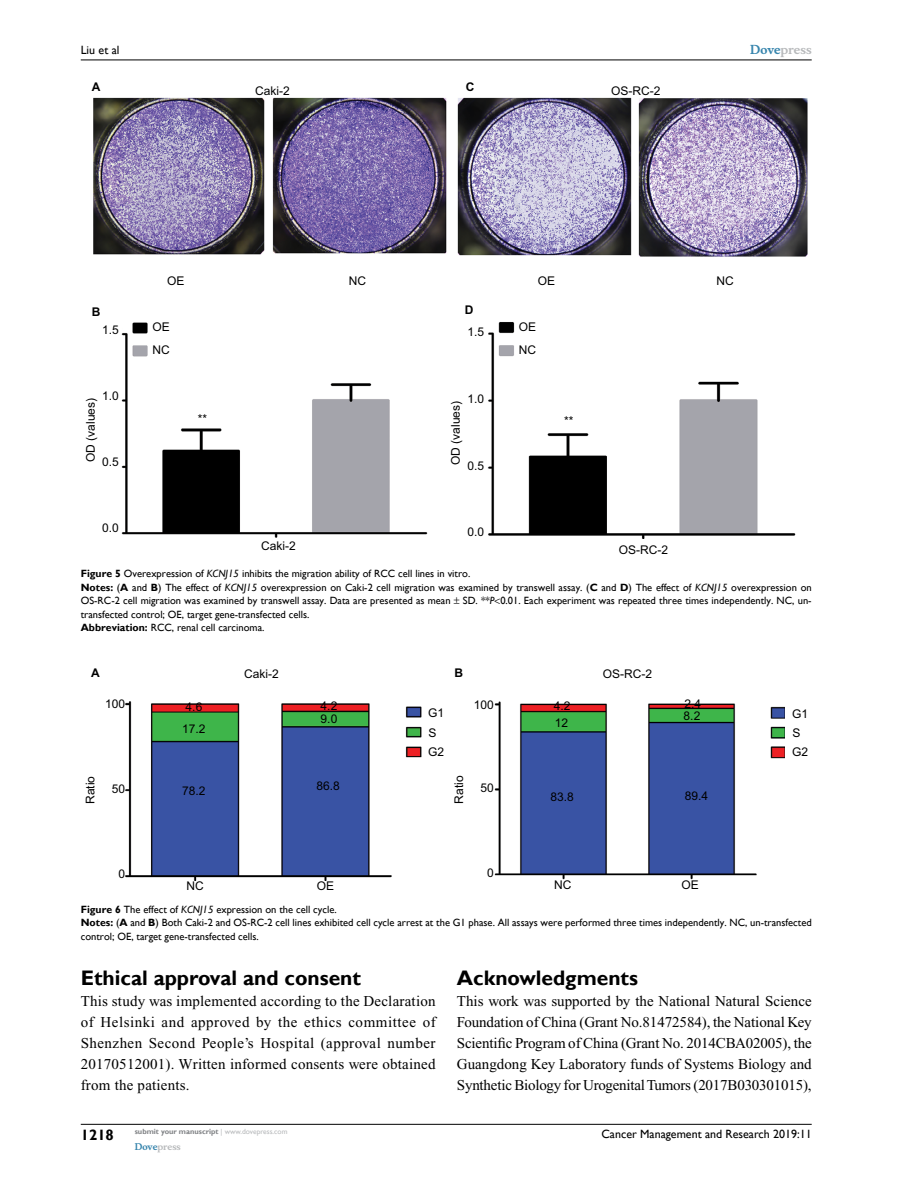
<style>
.page{position:relative;width:918px;height:1188px;background:#fff}
.page>*{position:absolute;margin:0;border:0;box-sizing:border-box;transform-origin:0 0}
.t1{font:700 21px "Gill Sans";color:#000}
.t2{font:15px/21px "Times New Roman";letter-spacing:-.015em;color:#000;text-align:justify}
.t3{font:700 15px "Gill Sans";color:#000}
.t4{font:12px/19.8px "Arial";color:#000}
.t5{font:12px "Gill Sans";color:#000}
.t6{font:700 12px "Musee";color:#b8babc}
.t7{font:700 12px "Arial";color:#000}
.t8{font:10.5px/13.5px "Gill Sans";color:#000}
.t9{font:700 9px "Musee";color:#b8babc}
.t10{font:700 7.5px "Gill Sans";color:#808285}
.s1{color:#3785ad}
.s2{font-weight:700}
.s3{font-style:italic}
.s4{font-weight:400;color:#b8babc}
</style>
<div class="page">
<hr style="left:81px;top:1124px;width:731px;height:1px;background:#000">
<hr style="left:81px;top:60px;width:731px;height:1px;background:#000">
<img style="left:94px;top:98px;width:714px;height:440px">
<img style="left:125px;top:702px;width:660px;height:178px">
<p class="t5" style="left:81px;top:43px;width:40px">Liu et al</p>
<p class="t6" style="left:750px;top:43px;width:63px"><span class="s1">Dove</span>press</p>
<p class="t7" style="left:92px;top:78px;width:10px">A</p>
<p class="t7" style="left:466px;top:78px;width:10px">C</p>
<p class="t4" style="left:255px;top:80px;width:36px">Caki-2</p>
<p class="t4" style="left:611px;top:80px;width:51px">OS-RC-2</p>
<p class="t7" style="left:92px;top:304px;width:10px">B</p>
<p class="t4" style="left:102px;top:320px;width:18px">1.5</p>
<p class="t4" style="left:167px;top:271px;width:19px">OE</p>
<p class="t4" style="left:153px;top:317px;width:19px">OE</p>
<p class="t4" style="left:153px;top:340px;width:19px">NC</p>
<p class="t4" style="left:349px;top:271px;width:19px">NC</p>
<p class="t4" style="left:538px;top:271px;width:19px">OE</p>
<p class="t4" style="left:716px;top:271px;width:19px">NC</p>
<p class="t7" style="left:465px;top:302px;width:10px">D</p>
<p class="t4" style="left:467px;top:322px;width:18px">1.5</p>
<p class="t4" style="left:519px;top:317px;width:19px">OE</p>
<p class="t4" style="left:519px;top:339px;width:19px">NC</p>
<p class="t4" style="left:102px;top:386px;width:18px">1.0</p>
<p class="t4" style="left:467px;top:388px;width:18px">1.0</p>
<p class="t4" style="left:81px;top:462px;width:66px;rotate:-90deg">OD (values)</p>
<p class="t4" style="left:446px;top:465px;width:66px;rotate:-90deg">OD (values)</p>
<p class="t4" style="left:198px;top:409px;width:11px">**</p>
<p class="t4" style="left:102px;top:452px;width:18px">0.5</p>
<p class="t4" style="left:467px;top:455px;width:18px">0.5</p>
<p class="t4" style="left:102px;top:518px;width:18px">0.0</p>
<p class="t4" style="left:467px;top:522px;width:18px">0.0</p>
<p class="t4" style="left:564px;top:411px;width:11px">**</p>
<p class="t4" style="left:261px;top:536px;width:36px">Caki-2</p>
<p class="t4" style="left:619px;top:540px;width:51px">OS-RC-2</p>
<p class="t8" style="left:81px;top:567px;width:732px"><span class="s2">Figure 5</span> Overexpression of <span class="s3">KCNJ15</span> inhibits the migration ability of RCC cell lines in vitro.<br><span class="s2">Notes:</span> (<span class="s2">A</span> and <span class="s2">B</span>) The effect of <span class="s3">KCNJ15</span> overexpression on Caki-2 cell migration was examined by transwell assay. (<span class="s2">C</span> and <span class="s2">D</span>) The effect of <span class="s3">KCNJ15</span> overexpression on OS-RC-2 cell migration was examined by transwell assay. Data are presented as mean SD. **<span class="s3">P</span> 0.01. Each experiment was repeated three times independently. NC, un&shy;transfected control; OE, target gene-transfected cells.<br><span class="s2">Abbreviation:</span> RCC, renal cell carcinoma.</p>
<p class="t7" style="left:91px;top:664px;width:10px">A</p>
<p class="t4" style="left:244px;top:664px;width:36px">Caki-2</p>
<p class="t7" style="left:454px;top:664px;width:10px">B</p>
<p class="t4" style="left:603px;top:664px;width:51px">OS-RC-2</p>
<p class="t4" style="left:105px;top:694px;width:22px">100</p>
<p class="t4" style="left:80px;top:804px;width:30px;rotate:-90deg">Ratio</p>
<p class="t4" style="left:112px;top:779px;width:15px">50</p>
<p class="t4" style="left:119px;top:864px;width:8px">0</p>
<p class="t4" style="left:554px;top:696px;width:18px">4.2</p>
<p class="t4" style="left:684px;top:697px;width:19px;line-height:12.6px">2.4<br>8.2</p>
<p class="t4" style="left:474px;top:695px;width:22px">100</p>
<p class="t4" style="left:186px;top:697px;width:18px">4.6</p>
<p class="t4" style="left:321px;top:699px;width:18px;line-height:12.9px">4.2<br>9.0</p>
<p class="t4" style="left:428px;top:703px;width:18px">G1<br>S<br>G2</p>
<p class="t4" style="left:792px;top:704px;width:18px;line-height:19.2px">G1<br>S<br>G2</p>
<p class="t4" style="left:317px;top:776px;width:25px">86.8</p>
<p class="t4" style="left:555px;top:713px;width:15px">12</p>
<p class="t4" style="left:182px;top:719px;width:25px">17.2</p>
<p class="t4" style="left:449px;top:804px;width:30px;rotate:-90deg">Ratio</p>
<p class="t4" style="left:480px;top:778px;width:15px">50</p>
<p class="t4" style="left:182px;top:781px;width:25px">78.2</p>
<p class="t4" style="left:685px;top:786px;width:25px">89.4</p>
<p class="t4" style="left:551px;top:787px;width:25px">83.8</p>
<p class="t4" style="left:186px;top:876px;width:19px">NC</p>
<p class="t4" style="left:487px;top:863px;width:8px">0</p>
<p class="t4" style="left:317px;top:876px;width:19px">OE</p>
<p class="t4" style="left:554px;top:874px;width:19px">NC</p>
<p class="t4" style="left:681px;top:874px;width:19px">OE</p>
<p class="t8" style="left:81px;top:903px;width:732px"><span class="s2">Figure 6</span> The effect of <span class="s3">KCNJ15</span> expression on the cell cycle.<br><span class="s2">Notes:</span> (<span class="s2">A</span> and <span class="s2">B</span>) Both Caki-2 and OS-RC-2 cell lines exhibited cell cycle arrest at the G1 phase. All assays were performed three times independently. NC, un-transfected control; OE, target gene-transfected cells.</p>
<h1 class="t1" style="left:81px;top:965px;width:282px">Ethical approval and consent</h1>
<p class="t2" style="left:81px;top:991px;width:356px">This study was implemented according to the Declaration of Helsinki and approved by the ethics committee of Shenzhen Second People’s Hospital (approval number 20170512001). Written informed consents were obtained from the patients.</p>
<h1 class="t1" style="left:457px;top:966px;width:183px">Acknowledgments</h1>
<p class="t2" style="left:457px;top:991px;width:356px">This work was supported by the National Natural Science Foundation of China (Grant No.81472584), the National Key Scientific Program of China (Grant No. 2014CBA02005), the Guangdong Key Laboratory funds of Systems Biology and Synthetic Biology for Urogenital Tumors (2017B030301015),</p>
<h2 class="t3" style="left:81px;top:1126px;width:35px">1218</h2>
<p class="t10" style="left:135px;top:1127px;width:154px">submit your manuscript <span class="s4">| www.dovepress.com</span></p>
<p class="t9" style="left:135px;top:1141px;width:48px"><span class="s1">Dove</span>press</p>
<p class="t5" style="left:601px;top:1127px;width:212px">Cancer Management and Research 2019:11</p>
</div>
